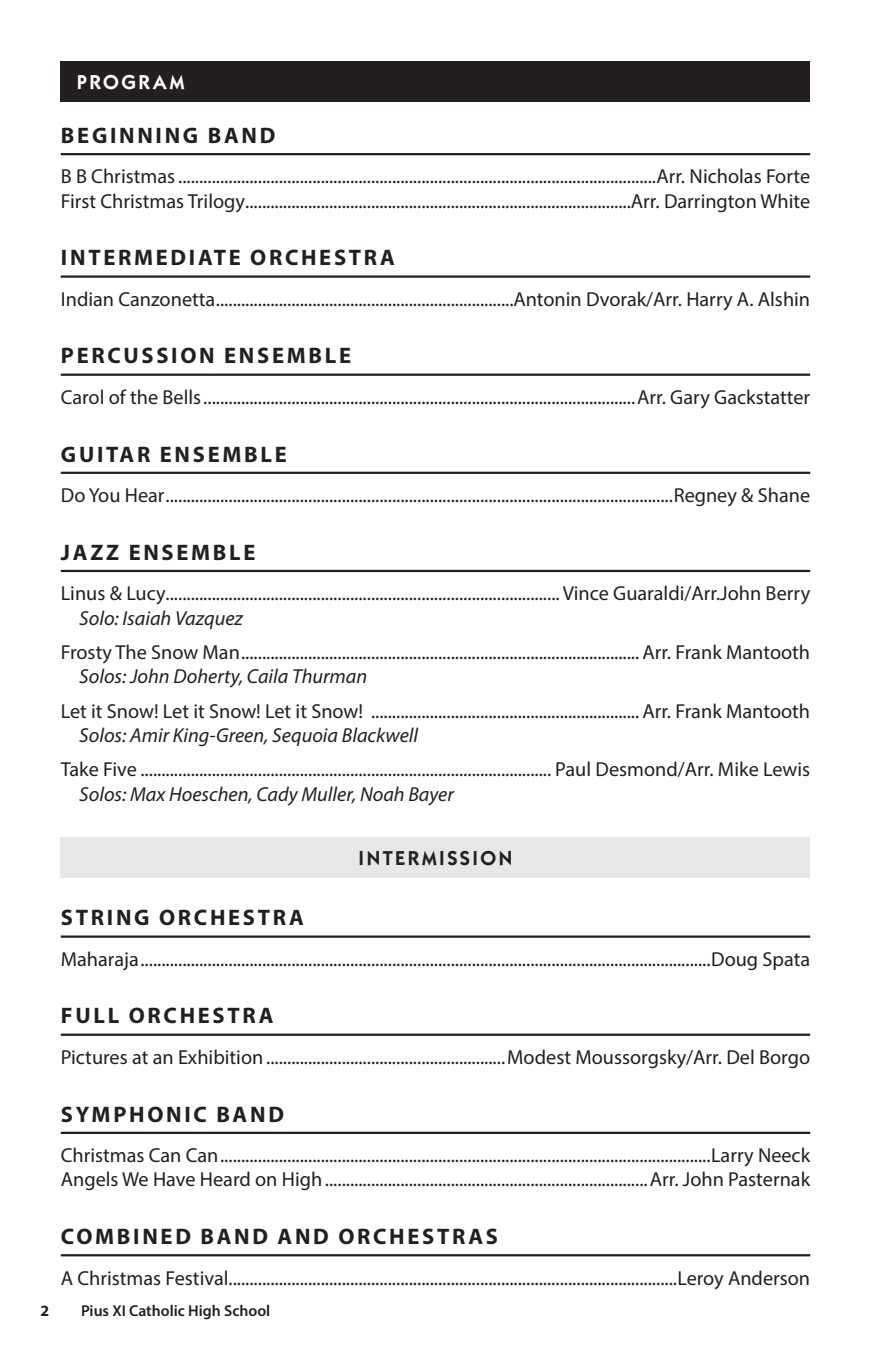
<style>
.page{position:relative;width:871px;height:1357px;background:#fff}
.page>*{position:absolute;margin:0;border:0;box-sizing:border-box;transform-origin:0 0}
.t1{font:700 22.5px "Myriad Pro";letter-spacing:.12em;color:#231f20}
.t2{font:20.25px "Myriad Pro";color:#231f20}
.t3{font:italic 20.25px "Myriad Pro";color:#231f20}
.t4{font:600 20.25px "Itc Kabel";letter-spacing:.12em;color:#231f20}
.t5{font:600 20.25px "Itc Kabel";letter-spacing:.125em;color:#fff}
.t6{font:600 15.75px "Myriad Pro";color:#231f20}
.t7{font:700 15.75px "Myriad Pro";color:#231f20}
</style>
<div class="page">
<div style="left:61px;top:61px;width:749px;height:40px;background:#231f20"></div>
<hr style="left:61px;top:153px;width:749px;height:2px;background:#231f20">
<hr style="left:61px;top:275px;width:749px;height:3px;background:#231f20">
<hr style="left:61px;top:374px;width:749px;height:2px;background:#231f20">
<hr style="left:61px;top:472px;width:749px;height:2px;background:#231f20">
<hr style="left:61px;top:570px;width:749px;height:2px;background:#231f20">
<div style="left:61px;top:837px;width:749px;height:41px;background:#e6e7e9"></div>
<hr style="left:61px;top:935px;width:749px;height:3px;background:#231f20">
<hr style="left:61px;top:1033px;width:749px;height:3px;background:#231f20">
<hr style="left:61px;top:1132px;width:749px;height:2px;background:#231f20">
<hr style="left:61px;top:1254px;width:749px;height:2px;background:#231f20">
<p class="t5" style="left:77px;top:70px;width:109px">PROGRAM</p>
<p class="t1" style="left:61px;top:121px;width:216px">BEGINNING BAND</p>
<p class="t2" style="left:61px;top:164px;width:751px">B B Christmas..................................................................................................................Arr. Nicholas Forte</p>
<p class="t2" style="left:61px;top:188px;width:751px">First Christmas Trilogy............................................................................................Arr. Darrington White</p>
<p class="t1" style="left:61px;top:243px;width:335px">INTERMEDIATE ORCHESTRA</p>
<p class="t2" style="left:61px;top:287px;width:751px">Indian Canzonetta.......................................................................Antonin Dvorak/Arr. Harry A. Alshin</p>
<p class="t1" style="left:61px;top:341px;width:291px">PERCUSSION ENSEMBLE</p>
<p class="t2" style="left:61px;top:385px;width:751px">Carol of the Bells.......................................................................................................Arr. Gary Gackstatter</p>
<p class="t1" style="left:61px;top:439px;width:227px">GUITAR ENSEMBLE</p>
<p class="t2" style="left:61px;top:483px;width:751px">Do You Hear.........................................................................................................................Regney &amp; Shane</p>
<p class="t1" style="left:61px;top:537px;width:196px">JAZZ ENSEMBLE</p>
<p class="t2" style="left:61px;top:581px;width:751px">Linus &amp; Lucy.............................................................................................. Vince Guaraldi/Arr.John Berry</p>
<p class="t3" style="left:79px;top:605px;width:165px">Solo: Isaiah Vazquez</p>
<p class="t2" style="left:61px;top:640px;width:751px">Frosty The Snow Man...............................................................................................Arr. Frank Mantooth</p>
<p class="t3" style="left:79px;top:664px;width:289px">Solos: John Doherty, Caila Thurman</p>
<p class="t2" style="left:61px;top:698px;width:751px">Let it Snow! Let it Snow! Let it Snow! ................................................................Arr. Frank Mantooth</p>
<p class="t3" style="left:79px;top:723px;width:340px">Solos: Amir King-Green, Sequoia Blackwell</p>
<p class="t2" style="left:61px;top:757px;width:751px">Take Five .................................................................................................. Paul Desmond/Arr. Mike Lewis</p>
<p class="t3" style="left:79px;top:781px;width:376px">Solos: Max Hoeschen, Cady Muller, Noah Bayer</p>
<p class="t4" style="left:359px;top:846px;width:155px">INTERMISSION</p>
<p class="t1" style="left:61px;top:903px;width:244px">STRING ORCHESTRA</p>
<p class="t2" style="left:61px;top:946px;width:751px">Maharaja........................................................................................................................................Doug Spata</p>
<p class="t1" style="left:61px;top:1001px;width:214px">FULL ORCHESTRA</p>
<p class="t2" style="left:61px;top:1045px;width:751px">Pictures at an Exhibition.........................................................Modest Moussorgsky/Arr. Del Borgo</p>
<p class="t1" style="left:61px;top:1099px;width:224px">SYMPHONIC BAND</p>
<p class="t2" style="left:61px;top:1143px;width:751px">Christmas Can Can.....................................................................................................................Larry Neeck</p>
<p class="t2" style="left:61px;top:1167px;width:751px">Angels We Have Heard on High.............................................................................Arr. John Pasternak</p>
<p class="t1" style="left:61px;top:1222px;width:438px">COMBINED BAND AND ORCHESTRAS</p>
<p class="t2" style="left:61px;top:1265px;width:751px">A Christmas Festival...........................................................................................................Leroy Anderson</p>
<p class="t7" style="left:40px;top:1301px;width:10px">2</p>
<p class="t6" style="left:81px;top:1301px;width:191px">Pius XI Catholic High School</p>
</div>
